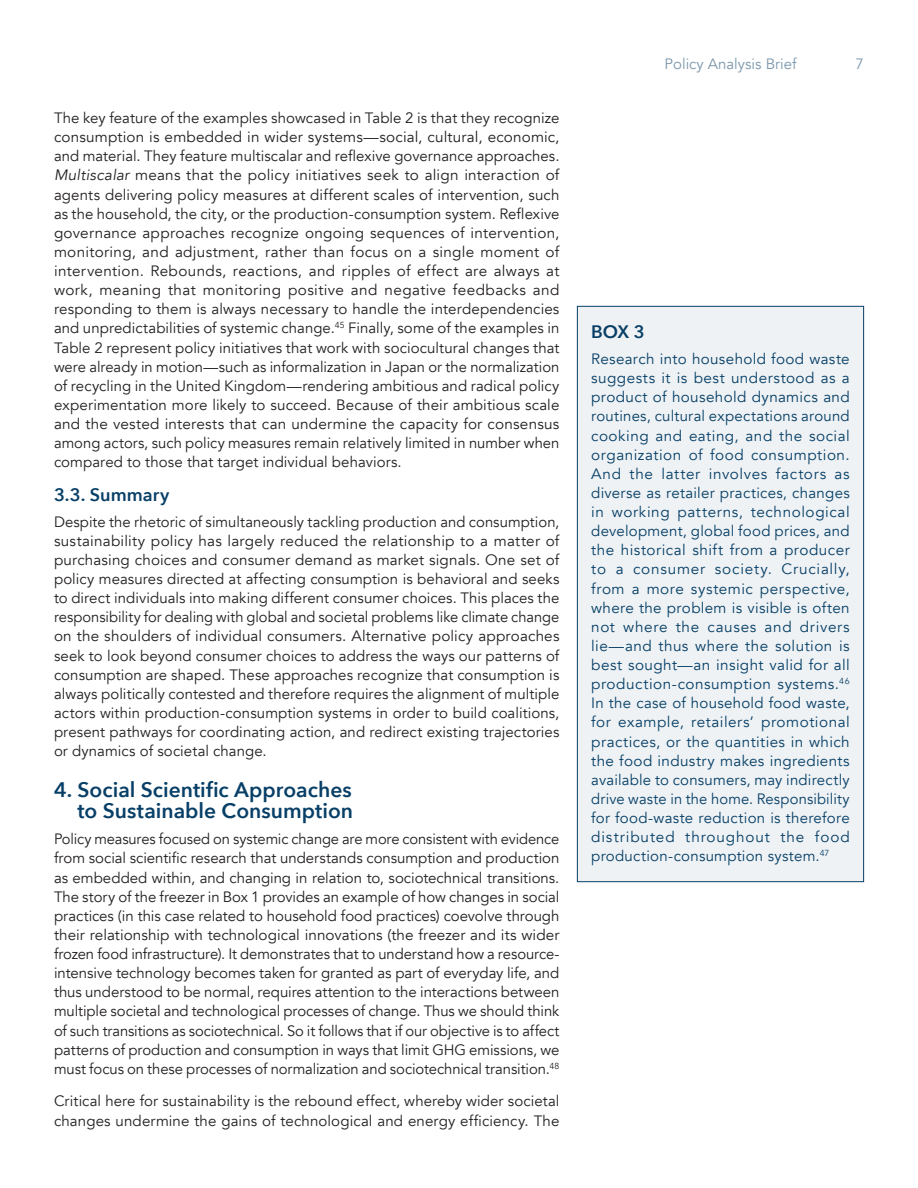
<style>
.page{position:relative;width:918px;height:1188px;background:#fff}
.page>*{position:absolute;margin:0;border:0;box-sizing:border-box;transform-origin:0 0}
.t1{font:600 21px/21px "Avenir Next";color:#073f67;text-align:right}
.t2{font:600 18px "Avenir Next";color:#073f67}
.t3{font:15px/19.2px "Avenir";letter-spacing:.005em;color:#231f20;text-align:justify}
.t4{font:15px/19px "Avenir";letter-spacing:.02em;color:#073f67;text-align:justify}
.t5{font:15px "Avenir";color:#7c97ac}
.s1{font-style:italic}
</style>
<div class="page">
<div style="left:577px;top:306px;width:287px;height:576px;background:#eef2f4"></div>
<div style="left:577px;top:306px;width:287px;height:576px;border:1px solid #073f67"></div>
<p class="t3" style="left:54px;top:109px;width:507px">The key feature of the examples showcased in Table 2 is that they recognize consumption is embedded in wider systems—social, cultural, economic, and material. They feature multiscalar and reflexive governance approaches.<br><span class="s1">Multiscalar</span> means that the policy initiatives seek to align interaction of agents delivering policy measures at different scales of intervention, such as the household, the city, or the production-consumption system. Reflexive governance approaches recognize ongoing sequences of intervention, monitoring, and adjustment, rather than focus on a single moment of intervention. Rebounds, reactions, and ripples of effect are always at work, meaning that monitoring positive and negative feedbacks and responding to them is always necessary to handle the interdependencies and unpredictabilities of systemic change.<sup>45</sup> Finally, some of the examples in Table 2 represent policy initiatives that work with sociocultural changes that were already in motion—such as informalization in Japan or the normalization of recycling in the United Kingdom—rendering ambitious and radical policy experimentation more likely to succeed. Because of their ambitious scale and the vested interests that can undermine the capacity for consensus among actors, such policy measures remain relatively limited in number when compared to those that target individual behaviors.</p>
<p class="t2" style="left:54px;top:479px;width:117px">3.3. Summary</p>
<p class="t3" style="left:54px;top:512px;width:507px">Despite the rhetoric of simultaneously tackling production and consumption, sustainability policy has largely reduced the relationship to a matter of purchasing choices and consumer demand as market signals. One set of policy measures directed at affecting consumption is behavioral and seeks to direct individuals into making different consumer choices. This places the responsibility for dealing with global and societal problems like climate change on the shoulders of individual consumers. Alternative policy approaches seek to look beyond consumer choices to address the ways our patterns of consumption are shaped. These approaches recognize that consumption is always politically contested and therefore requires the alignment of multiple actors within production-consumption systems in order to build coalitions, present pathways for coordinating action, and redirect existing trajectories or dynamics of societal change.</p>
<h1 class="t1" style="left:54px;top:779px;width:301px">4. Social Scientific Approaches to Sustainable Consumption</h1>
<p class="t3" style="left:54px;top:830px;width:507px">Policy measures focused on systemic change are more consistent with evidence from social scientific research that understands consumption and production as embedded within, and changing in relation to, sociotechnical transitions.<br>The story of the freezer in Box 1 provides an example of how changes in social practices (in this case related to household food practices) coevolve through their relationship with technological innovations (the freezer and its wider frozen food infrastructure). It demonstrates that to understand how a resource&shy;intensive technology becomes taken for granted as part of everyday life, and thus understood to be normal, requires attention to the interactions between multiple societal and technological processes of change. Thus we should think of such transitions as sociotechnical. So it follows that if our objective is to affect patterns of production and consumption in ways that limit GHG emissions, we must focus on these processes of normalization and sociotechnical transition.<sup>48</sup></p>
<p class="t3" style="left:54px;top:1092px;width:507px">Critical here for sustainability is the rebound effect, whereby wider societal changes undermine the gains of technological and energy efficiency. The</p>
<p class="t5" style="left:665px;top:55px;width:133px">Policy Analysis Brief</p>
<p class="t5" style="left:856px;top:55px;width:10px">7</p>
<p class="t2" style="left:591px;top:316px;width:55px">BOX 3</p>
<p class="t4" style="left:591px;top:350px;width:260px">Research into household food waste suggests it is best understood as a product of household dynamics and routines, cultural expectations around cooking and eating, and the social organization of food consumption.<br>And the latter involves factors as diverse as retailer practices, changes in working patterns, technological development, global food prices, and the historical shift from a producer to a consumer society. Crucially, from a more systemic perspective, where the problem is visible is often not where the causes and drivers lie—and thus where the solution is best sought—an insight valid for all production-consumption systems.<sup>46<br></sup>In the case of household food waste, for example, retailers’ promotional practices, or the quantities in which the food industry makes ingredients available to consumers, may indirectly drive waste in the home. Responsibility for food-waste reduction is therefore distributed throughout the food production-consumption system.<sup>47</sup></p>
</div>
